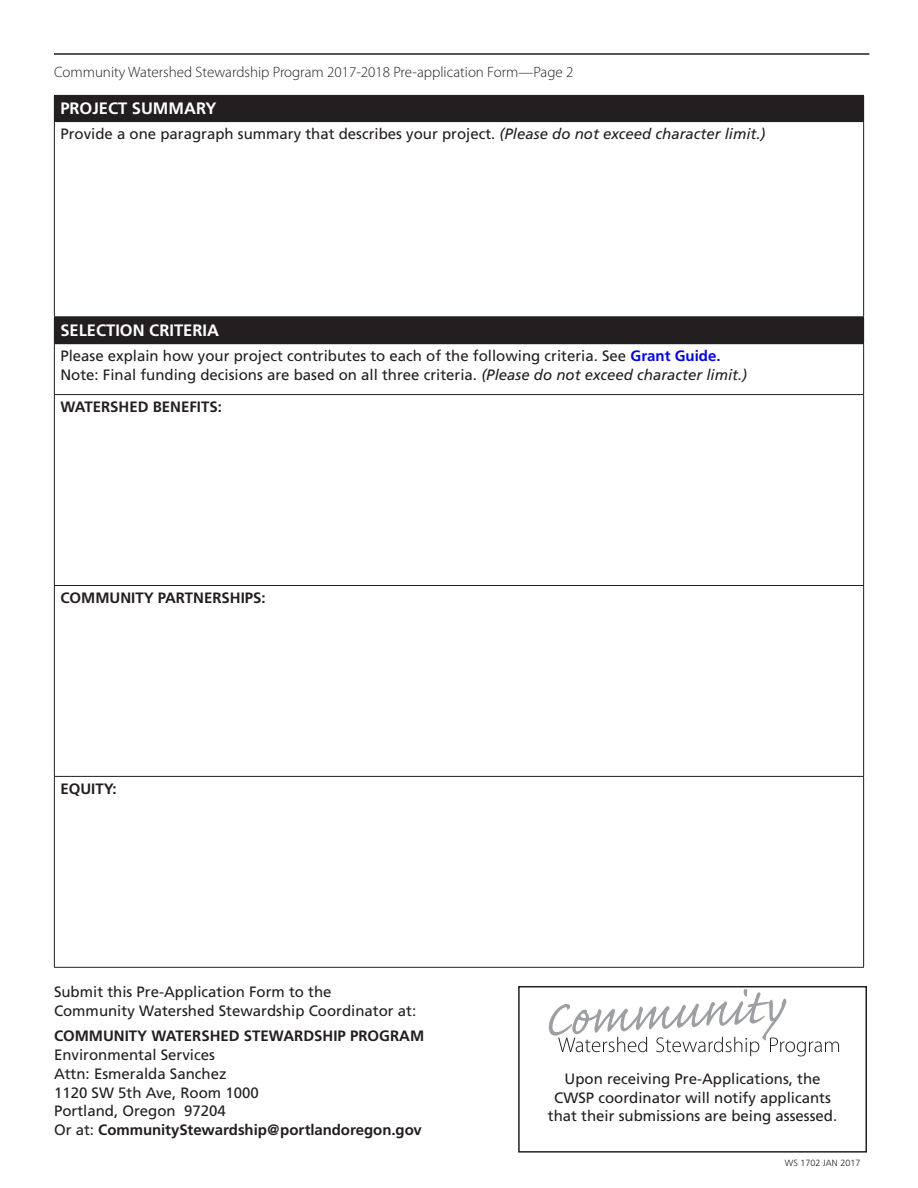
<style>
.page{position:relative;width:918px;height:1188px;background:#fff}
.page>*{position:absolute;margin:0;border:0;box-sizing:border-box;transform-origin:0 0}
.Section_Header{font:700 16.5px "Frutiger";color:#fff}
.Normal-Bullets{font:15px/18.8px "Frutiger";color:#231f20}
.t1{font:300 15px "Myriad Pro";color:#231f20}
.Header_2{font:700 15px "Frutiger";color:#231f20}
.t2{font:300 9px "Frutiger";color:#231f20}
.s1{font-style:italic}
.s2{font-weight:700;color:#00f}
.s3{font-weight:700}
</style>
<div class="page">
<hr style="left:54px;top:53px;width:815px;height:2px;background:#231f20">
<div style="left:54px;top:318px;width:810px;height:26px;background:#231f20"></div>
<hr style="left:54px;top:317px;width:810px;height:1px;background:#231f20">
<hr style="left:54px;top:344px;width:1px;height:50px;background:#231f20">
<hr style="left:863px;top:344px;width:1px;height:50px;background:#231f20">
<hr style="left:54px;top:395px;width:1px;height:190px;background:#231f20">
<hr style="left:863px;top:395px;width:1px;height:190px;background:#231f20">
<hr style="left:54px;top:586px;width:1px;height:190px;background:#231f20">
<hr style="left:863px;top:586px;width:1px;height:190px;background:#231f20">
<hr style="left:54px;top:777px;width:1px;height:190px;background:#231f20">
<hr style="left:863px;top:777px;width:1px;height:190px;background:#231f20">
<hr style="left:54px;top:967px;width:810px;height:1px;background:#231f20">
<hr style="left:54px;top:394px;width:810px;height:1px;background:#231f20">
<hr style="left:54px;top:585px;width:810px;height:1px;background:#231f20">
<hr style="left:54px;top:776px;width:810px;height:1px;background:#231f20">
<div style="left:54px;top:95px;width:810px;height:27px;background:#231f20"></div>
<hr style="left:54px;top:122px;width:1px;height:194px;background:#231f20">
<hr style="left:863px;top:122px;width:1px;height:194px;background:#231f20">
<hr style="left:54px;top:316px;width:810px;height:1px;background:#231f20">
<svg style="left:548px;top:989px;width:291px;height:67px"></svg>
<div style="left:518px;top:986px;width:349px;height:167px;border:2px solid #231f20"></div>
<p class="t1" style="left:54px;top:63px;width:521px">Community Watershed Stewardship Program 2017-2018 Pre-application Form—Page 2</p>
<p class="Section_Header" style="left:60px;top:98px;width:158px">PROJECT SUMMARY</p>
<p class="Normal-Bullets" style="left:60px;top:124px;width:707px">Provide a one paragraph summary that describes your project. <span class="s1">(Please do not exceed character limit.)</span></p>
<p class="Section_Header" style="left:60px;top:320px;width:160px">SELECTION CRITERIA</p>
<p class="Normal-Bullets" style="left:60px;top:346px;width:688px">Please explain how your project contributes to each of the following criteria. See <span class="s2">Grant Guide.<br></span>Note: Final funding decisions are based on all three criteria. <span class="s1">(Please do not exceed character limit.)</span></p>
<p class="Header_2" style="left:60px;top:398px;width:163px">WATERSHED BENEFITS:</p>
<p class="Header_2" style="left:60px;top:589px;width:207px">COMMUNITY PARTNERSHIPS:</p>
<p class="Header_2" style="left:60px;top:780px;width:58px">EQUITY:</p>
<p class="Normal-Bullets" style="left:54px;top:983px;width:364px">Submit this Pre-Application Form to the<br>Community Watershed Stewardship Coordinator at:</p>
<p class="Normal-Bullets" style="left:54px;top:1027px;width:372px"><span class="s3">COMMUNITY WATERSHED STEWARDSHIP PROGRAM<br></span>Environmental Services<br>Attn: Esmeralda Sanchez<br>1120 SW 5th Ave, Room 1000<br>Portland, Oregon 97204<br>Or at: <span class="s3">CommunityStewardship@portlandoregon.gov</span></p>
<p class="Normal-Bullets" style="left:548px;top:1069px;width:291px;text-align:center">Upon receiving Pre-Applications, the<br>CWSP coordinator will notify applicants that their submissions are being assessed.</p>
<p class="t2" style="left:785px;top:1158px;width:77px">WS 1702 JAN 2017</p>
</div>
